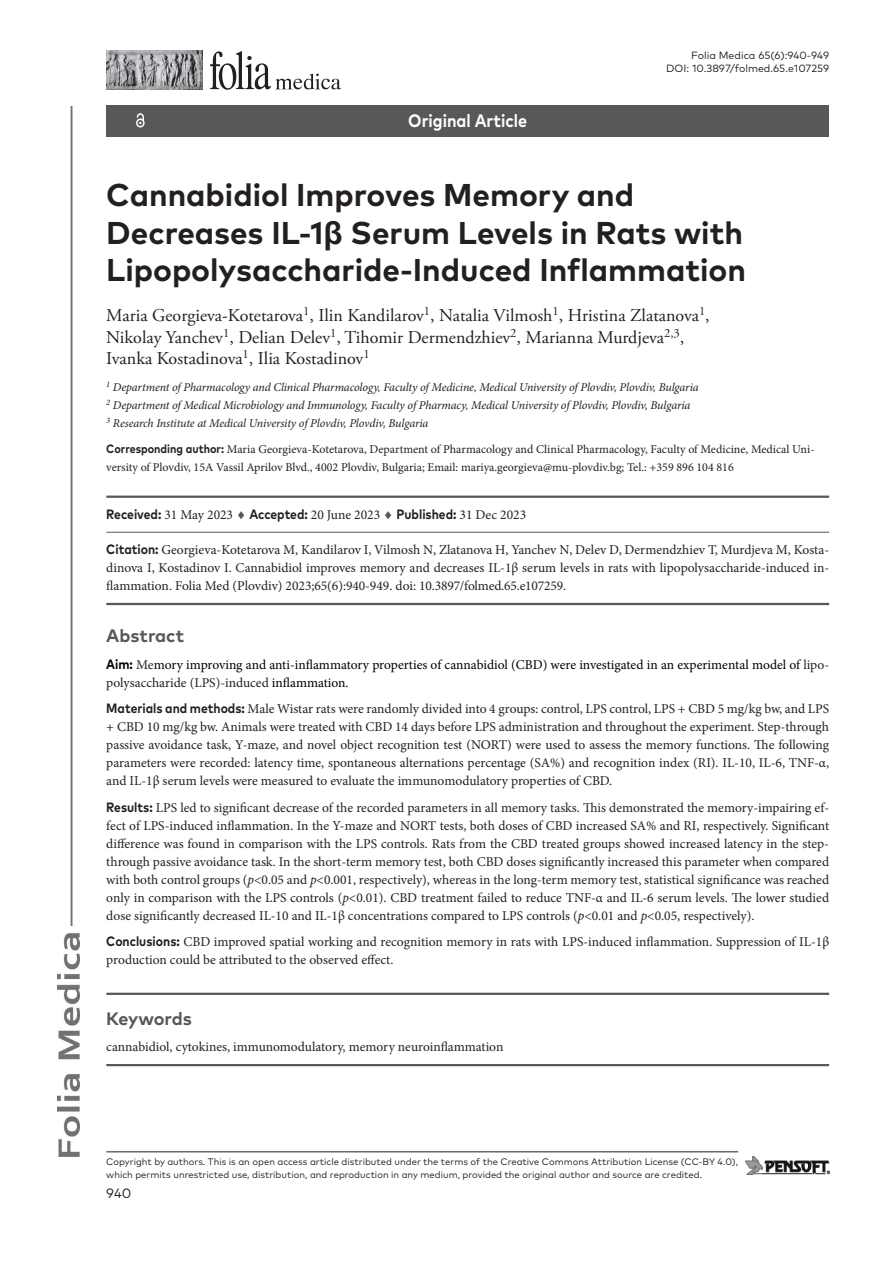
<style>
.page{position:relative;width:893px;height:1263px;background:#fff}
.page>*{position:absolute;margin:0;border:0;box-sizing:border-box;transform-origin:0 0}
._1F_-_Article_Title{font:700 31.5px/37.8px "FF Mark Pro";color:#231f20}
._1F_-_Authors{font:18px/21.6px "Adobe Garamond Pro";color:#231f20}
.t1{font:700 18px "FF Mark Pro";color:#fff;scale:.9 1}
._1F_-_Abstract{font:700 18px "FF Mark Pro";color:#57585a}
._1F_-_Keywords{font:700 18px "FF Mark Pro";letter-spacing:-.01em;color:#57585a}
._1F_-_Abstract-2{font:13.5px/18px "Minion Pro";color:#231f20;text-align:justify}
._1F_-_Citation{font:13.5px/18px "Minion Pro";letter-spacing:-.01em;color:#231f20;text-align:justify}
._1F_-_Abstract-3{font:13.5px/18px "Minion Pro";color:#000}
._1F_-_Keywords-2{font:13.5px "Minion Pro";color:#231f20}
._1F_-_Dates{font:700 13.5px "FF Mark Pro";color:#231f20;scale:.9 1}
.t2{font:13.5px "FF Mark Pro";color:#231f20}
._1F_-_Affiliations{font:italic 12px "Minion Pro";letter-spacing:-.01em;color:#231f20}
._1F_-_Corr_author{font:12px/18px "Minion Pro";color:#231f20}
.F1_-_Master_Header_1st_page{font:10.5px "FF Mark Pro";color:#231f20}
.t3{font:9.45px/12.6px "FF Mark Pro";color:#231f20}
.s1{font-family:"Arial"}
.s2{font-family:"FF Mark Pro";font-weight:700}
.s3{font-family:"Minion Pro";font-weight:400}
.s4{color:#57585a}
.s5{color:#1f1f1f}
.s6{color:#231f20}
.s7{font-family:"FF Mark Pro";font-weight:700;color:#222}
.s8{font-style:italic}
</style>
<div class="page">
<img style="left:58px;top:106px;width:22px;height:1051px">
<hr style="left:106px;top:1151px;width:632px;height:1px;background:#231f20">
<img style="left:745px;top:1157px;width:84px;height:17px">
<div style="left:106px;top:105px;width:723px;height:32px;background:#57585a"></div>
<svg style="left:136px;top:113px;width:9px;height:14px"></svg>
<hr style="left:106px;top:496px;width:723px;height:2px;background:#57585a">
<hr style="left:106px;top:532px;width:723px;height:1px;background:#57585a">
<hr style="left:106px;top:603px;width:723px;height:2px;background:#57585a">
<hr style="left:106px;top:993px;width:723px;height:2px;background:#57585a">
<hr style="left:106px;top:1064px;width:723px;height:2px;background:#57585a">
<img style="left:106px;top:51px;width:96px;height:38px">
<svg style="left:210px;top:51px;width:131px;height:39px"></svg>
<p class="t1" style="left:408px;top:107px;width:134px">Original Article</p>
<p class="F1_-_Master_Header_1st_page" style="left:691px;top:48px;width:139px">Folia Medica 65(6):940-949</p>
<p class="F1_-_Master_Header_1st_page" style="left:666px;top:60px;width:164px">DOI: 10.3897/folmed.65.e107259</p>
<p class="_1F_-_Article_Title" style="left:106px;top:173px;width:641px">Cannabidiol Improves Memory and<br>Decreases IL-1<span class="s1">β</span> Serum Levels in Rats with<br>Lipopolysaccharide-Induced Inflammation</p>
<p class="_1F_-_Authors" style="left:106px;top:305px;width:605px">Maria Georgieva-Kotetarova<sup>1</sup>, Ilin Kandilarov<sup>1</sup>, Natalia Vilmosh<sup>1</sup>, Hristina Zlatanova<sup>1</sup>,<br>Nikolay Yanchev<sup>1</sup>, Delian Delev<sup>1</sup>, Tihomir Dermendzhiev<sup>2</sup>, Marianna Murdjeva<sup>2,3</sup>,<br>Ivanka Kostadinova<sup>1</sup>, Ilia Kostadinov<sup>1</sup></p>
<p class="_1F_-_Affiliations" style="left:106px;top:379px;width:594px"><sup>1</sup> Department of Pharmacology and Clinical Pharmacology, Faculty of Medicine, Medical University of Plovdiv, Plovdiv, Bulgaria</p>
<p class="_1F_-_Affiliations" style="left:106px;top:397px;width:586px"><sup>2</sup> Department of Medical Microbiology and Immunology, Faculty of Pharmacy, Medical University of Plovdiv, Plovdiv, Bulgaria</p>
<p class="_1F_-_Affiliations" style="left:106px;top:415px;width:324px"><sup>3</sup> Research Institute at Medical University of Plovdiv, Plovdiv, Bulgaria</p>
<p class="_1F_-_Corr_author" style="left:106px;top:440px;width:710px"><span class="s2">Corresponding author:</span> Maria Georgieva-Kotetarova, Department of Pharmacology and Clinical Pharmacology, Faculty of Medicine, Medical Uni&shy;versity of Plovdiv, 15A Vassil Aprilov Blvd., 4002 Plovdiv, Bulgaria; Email: mariya.georgieva@mu-plovdiv.bg; Tel.: +359 896 104 816</p>
<p class="_1F_-_Dates" style="left:106px;top:504px;width:468px">Received: <span class="s3">31 May 2023</span> <span class="s4">♦</span> Accepted: <span class="s3">20 June 2023</span> <span class="s4">♦</span> Published: <span class="s3">31 Dec 2023</span></p>
<p class="_1F_-_Citation" style="left:106px;top:541px;width:724px"><span class="s2">Citation:</span> Georgieva<span class="s5">-Kotetarova</span> M, Kandilarov I, Vilmosh N, Zlatanova H, Yanchev N, Delev D, Dermendzhiev T, Murdjeva M, Kosta&shy;dinova I, Kostadinov I. Cannabidiol improves memory and decreases IL-1β serum levels in rats with lipopolysaccharide-induced in&shy;flammation. Folia Med (Plovdiv) 2023;65(6):940-949. doi: 10.3897/folmed.65.e107259.</p>
<p class="_1F_-_Abstract" style="left:106px;top:622px;width:79px">Abstract</p>
<p class="_1F_-_Abstract-3" style="left:106px;top:655px;width:724px"><span class="s2">Aim:</span> <span class="s6">Me</span>mory improving and anti-inflammatory properties of cannabidiol (CBD) were investigated in an experimental model of <span class="s6">lipo&shy;polysaccharide (LPS)-induced</span> inflammation.</p>
<p class="_1F_-_Abstract-2" style="left:106px;top:700px;width:724px"><span class="s7">Materials and methods:</span> Male Wistar rats were randomly divided into 4 groups: control, LPS control, LPS + CBD 5 mg/kg bw, and LPS + CBD 10 mg/kg bw. Animals were treated with CBD 14 days before LPS administration and throughout the experiment. Step-through passive avoidance task, Y-maze, and novel object recognition test (NORT) were used to assess the memory functions. The following parameters were recorded: latency time, spontaneous alternations percentage (SA%) and recognition index (RI). IL-10, IL-6, TNF-α, and IL-1β serum levels were measured to evaluate the immunomodulatory properties of CBD.</p>
<p class="_1F_-_Abstract-2" style="left:106px;top:798px;width:724px"><span class="s2">Results:</span> LPS led to significant decrease of the recorded parameters in all memory tasks. This demonstrated the memory-impairing ef&shy;fect of LPS-induced inflammation. In the Y-maze and NORT tests, both doses of CBD increased SA% and RI, respectively. Significant difference was found in comparison with the LPS controls. Rats from the CBD treated groups showed increased latency in the step&shy;through passive avoidance task. In the short-term memory test, both CBD doses significantly increased this parameter when compared with both control groups (<span class="s8">p</span>&lt;0.05 and <span class="s8">p</span>&lt;0.001, respectively), whereas in the long-term memory test, statistical significance was reached only in comparison with the LPS controls (<span class="s8">p</span>&lt;0.01). CBD treatment failed to reduce TNF-α and IL-6 serum levels. The lower studied dose significantly decreased IL-10 and IL-1β concentrations compared to LPS controls (<span class="s8">p</span>&lt;0.01 and <span class="s8">p</span>&lt;0.05, respectively).</p>
<p class="_1F_-_Abstract-2" style="left:106px;top:933px;width:724px"><span class="s2">Conclusions:</span> CBD improved spatial working and recognition memory in rats with LPS-induced inflammation. Suppression of IL-1β production could be attributed to the observed effect.</p>
<p class="_1F_-_Keywords" style="left:106px;top:1005px;width:87px">Keywords</p>
<p class="_1F_-_Keywords-2" style="left:106px;top:1038px;width:399px">cannabidiol, cytokines, immunomodulatory, memory neuroinflammation</p>
<p class="t3" style="left:106px;top:1154px;width:633px">Copyright by authors<span class="s8">.</span> This is an open access article distributed under the terms of the Creative Commons Attribution License (CC-BY 4.0), which permits unrestricted use, distribution, and reproduction in any medium, provided the original author and source are credited.</p>
<p class="t2" style="left:106px;top:1183px;width:27px">940</p>
</div>
